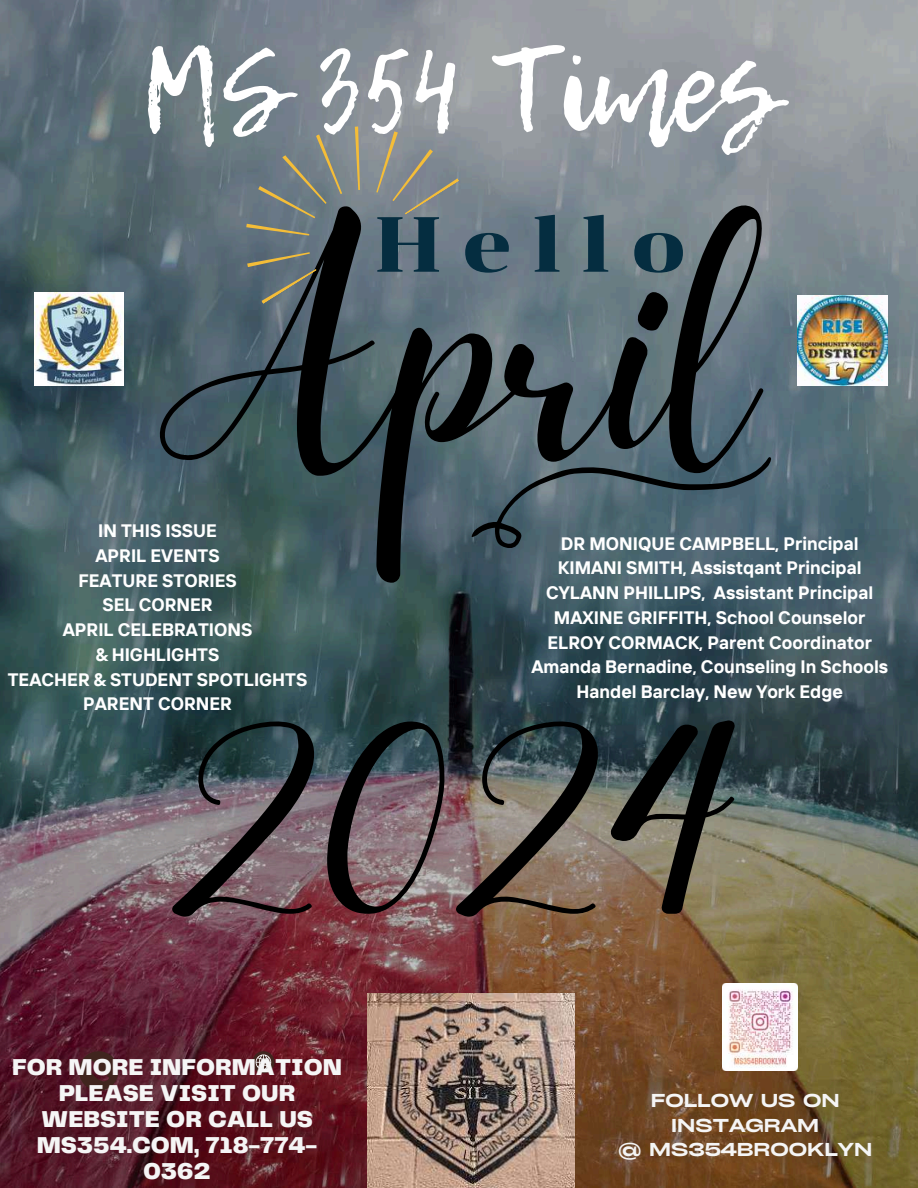
<style>
.page{position:relative;width:918px;height:1188px;background:#fff}
.page>*{position:absolute;margin:0;border:0;box-sizing:border-box;transform-origin:0 0}
.t1{font:326.25px/455.7px "Daydream";color:#000}
.t2{font:118.5px "Lemon Tuesday";color:#fff}
.t3{font:78px "Chonburi";letter-spacing:.26em;color:#052d40}
.t4{font:900 23.85px/25.8px "Telegraf";color:#f5f5f5;text-align:center}
.t5{font:700 18px/24.8px "TT Interphases";color:#fff;text-align:center}
.t6{font:17.85px/24.8px "Cy Grotesk Grand Demi";color:#f5f5f5;text-align:center}
</style>
<div class="page">
<img style="left:0;top:0;width:918px;height:1188px">
<svg style="left:471px;top:457px;width:300px;height:92px;background:#4b616c"></svg>
<svg style="left:202px;top:84px;width:257px;height:220px;background:#748085"></svg>
<img style="left:368px;top:994px;width:207px;height:194px">
<img style="left:798px;top:296px;width:90px;height:90px">
<img style="left:34px;top:292px;width:89px;height:94px">
<svg style="left:79px;top:1051px;width:39px;height:40px;background:#472222"></svg>
<svg style="left:252px;top:1051px;width:22px;height:22px"></svg>
<img style="left:722px;top:984px;width:75px;height:86px">
<h2 class="t2" style="left:140px;top:2px;width:640px">MS 354 Times</h2>
<h1 class="t1" style="left:160px;top:160px;width:600px">April<br>2024</h1>
<h3 class="t3" style="left:375px;top:198px;width:313px">Hello</h3>
<p class="t5" style="left:8px;top:518px;width:301px">IN THIS ISSUE<br>APRIL EVENTS<br>FEATURE STORIES<br>SEL CORNER<br>APRIL CELEBRATIONS<br>&amp; HIGHLIGHTS<br>TEACHER &amp; STUDENT SPOTLIGHTS<br>PARENT CORNER</p>
<p class="t5" style="left:531px;top:530px;width:358px">DR MONIQUE CAMPBELL, Principal KIMANI SMITH, Assistqant Principal CYLANN PHILLIPS, Assistant Principal MAXINE GRIFFITH, School Counselor ELROY CORMACK, Parent Coordinator Amanda Bernadine, Counseling In Schools Handel Barclay, New York Edge</p>
<h3 class="t4" style="left:12px;top:1056px;width:331px">FOR MORE INFORMATION<br>PLEASE VISIT OUR<br>WEBSITE OR CALL US<br>MS354.COM, 718-774-<br>0362</h3>
<p class="t6" style="left:618px;top:1087px;width:256px">FOLLOW US ON<br>INSTAGRAM<br>@ MS354BROOKLYN</p>
</div>
